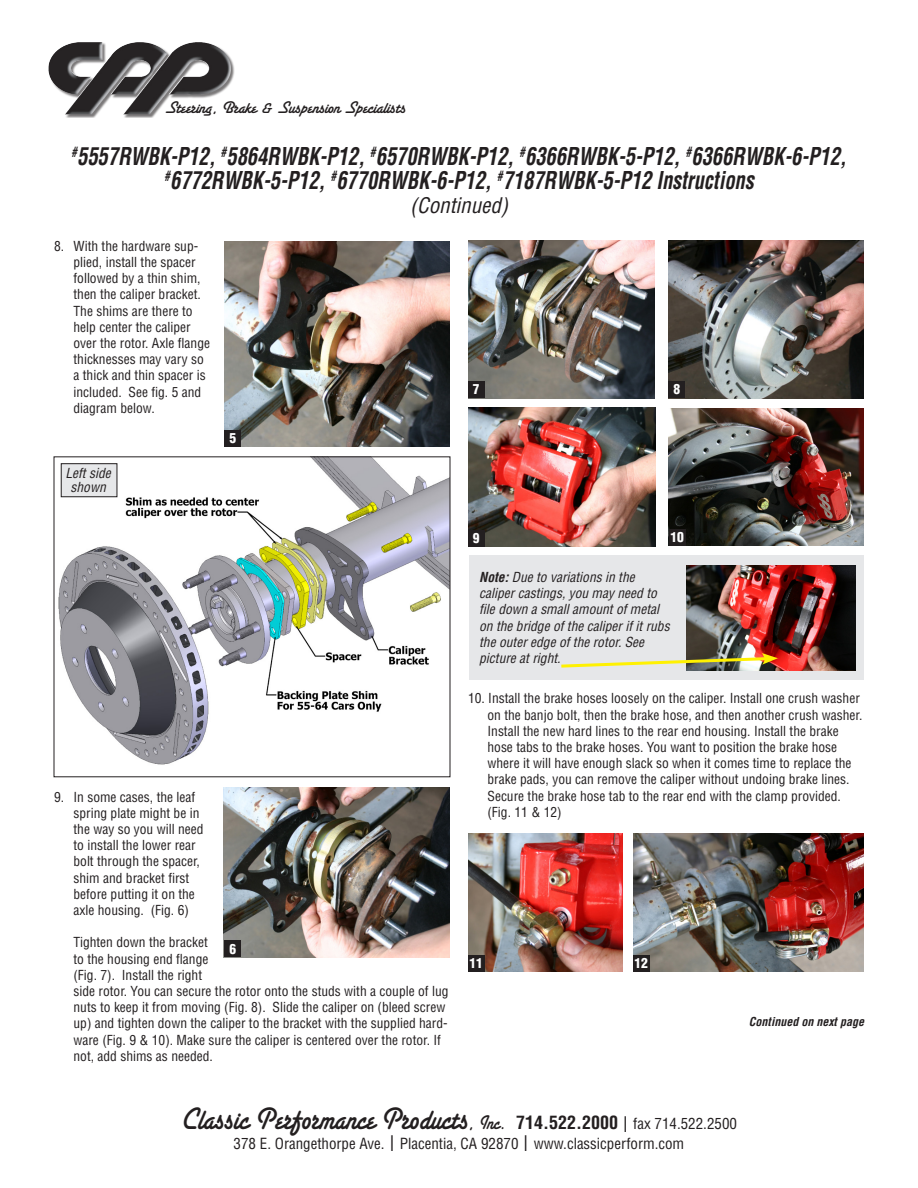
<style>
.page{position:relative;width:918px;height:1188px;background:#fff}
.page>*{position:absolute;margin:0;border:0;box-sizing:border-box;transform-origin:0 0}
.t1{font:33px "Santa Fe Plain";letter-spacing:.005em;color:#231f20;scale:.9 1}
.Headline{font:italic 700 condensed 24px/24px "Helvetica";color:#231f20;text-align:center;scale:.85 1}
.Headline-2{font:italic condensed 21px "Helvetica";color:#231f20}
.t2{font:18px "Santa Fe Plain";color:#231f20}
.t3{font:condensed 15px "Helvetica";color:#231f20}
.Instructions_text{font:condensed 13.5px/16.2px "Helvetica";color:#231f20}
.notes_text{font:italic condensed 13.5px/16.2px "Helvetica";color:#231f20}
.t4{font:900 condensed 13.5px "Helvetica";color:#fff}
.notes_text-2{font:italic 700 condensed 12px "Helvetica";color:#231f20}
.s1{font-weight:700}
.s2{font-size:21px}
.s3{font-family:"Helvetica";font-weight:700;font-stretch:condensed;font-size:18px}
.s4{font-family:"Helvetica";font-stretch:condensed;font-size:21px}
.s5{font-family:"Helvetica";font-stretch:condensed;font-size:15px}
</style>
<div class="page">
<div style="left:49px;top:43px;width:186px;height:75px;background:#231f20;opacity:.6"></div>
<img style="left:129px;top:42px;width:68px;height:65px">
<img style="left:468px;top:241px;width:187px;height:157px">
<img style="left:668px;top:241px;width:196px;height:158px">
<img style="left:468px;top:407px;width:188px;height:139px">
<img style="left:669px;top:408px;width:195px;height:138px">
<img style="left:468px;top:834px;width:154px;height:137px">
<img style="left:633px;top:834px;width:231px;height:138px">
<img style="left:224px;top:787px;width:226px;height:170px">
<div style="left:470px;top:556px;width:394px;height:124px;background:#e6e7e9"></div>
<img style="left:687px;top:566px;width:168px;height:104px">
<svg style="left:561px;top:653px;width:217px;height:16px"></svg>
<img style="left:58px;top:458px;width:390px;height:307px">
<div style="left:61px;top:464px;width:56px;height:33px;background:#e6e7e9"></div>
<div style="left:61px;top:463px;width:56px;height:34px;border:1px solid #231f20"></div>
<img style="left:224px;top:242px;width:226px;height:204px">
<div style="left:225px;top:430px;width:16px;height:16px;background:#231f20"></div>
<div style="left:225px;top:941px;width:16px;height:16px;background:#231f20"></div>
<div style="left:468px;top:381px;width:17px;height:17px;background:#231f20"></div>
<div style="left:669px;top:381px;width:16px;height:17px;background:#231f20"></div>
<div style="left:468px;top:530px;width:17px;height:17px;background:#231f20"></div>
<div style="left:669px;top:529px;width:17px;height:17px;background:#231f20"></div>
<div style="left:468px;top:955px;width:17px;height:16px;background:#231f20"></div>
<div style="left:633px;top:955px;width:16px;height:16px;background:#231f20"></div>
<h3 class="t2" style="left:165px;top:96px;width:243px">Steering, Brake &amp; Suspension Specialists</h3>
<p class="Headline" style="left:71px;top:144px;width:914px"><sup>#</sup>5557RWBK-P12, <sup>#</sup>5864RWBK-P12, <sup>#</sup>6570RWBK-P12, <sup>#</sup>6366RWBK-5-P12, <sup>#</sup>6366RWBK-6-P12, <sup>#</sup>6772RWBK-5-P12, <sup>#</sup>6770RWBK-6-P12, <sup>#</sup>7187RWBK-5-P12 Instructions</p>
<p class="Headline-2" style="left:410px;top:193px;width:99px">(Continued)</p>
<p class="Instructions_text" style="left:74px;top:237px;width:138px;text-indent:-20px">8. With the hardware sup&shy;plied, install the spacer followed by a thin shim, then the caliper bracket.<br>The shims are there to help center the caliper over the rotor. Axle flange thicknesses may vary so a thick and thin spacer is included. See fig. 5 and diagram below.</p>
<p class="notes_text" style="left:65px;top:466px;width:47px;line-height:13.5px;text-align:center">Left side shown</p>
<p class="t4" style="left:230px;top:429px;width:8px">5</p>
<p class="Instructions_text" style="left:74px;top:788px;width:132px;text-indent:-20px">9. In some cases, the leaf spring plate might be in the way so you will need to install the lower rear bolt through the spacer, shim and bracket first before putting it on the axle housing. (Fig. 6)</p>
<p class="Instructions_text" style="left:73px;top:934px;width:377px">Tighten down the bracket<br>to the housing end flange<br>(Fig. 7). Install the right<br>side rotor. You can secure the rotor onto the studs with a couple of lug nuts to keep it from moving (Fig. 8). Slide the caliper on (bleed screw up) and tighten down the caliper to the bracket with the supplied hard&shy;ware (Fig. 9 &amp; 10). Make sure the caliper is centered over the rotor. If not, add shims as needed.</p>
<p class="t4" style="left:230px;top:940px;width:8px">6</p>
<p class="t4" style="left:473px;top:381px;width:8px">7</p>
<p class="t4" style="left:673px;top:381px;width:8px">8</p>
<p class="t4" style="left:473px;top:530px;width:8px">9</p>
<p class="t4" style="left:671px;top:529px;width:15px">10</p>
<p class="notes_text" style="left:479px;top:569px;width:192px"><span class="s1">Note:</span> Due to variations in the caliper castings, you may need to file down a small amount of metal on the bridge of the caliper if it rubs the outer edge of the rotor. See picture at right.</p>
<p class="Instructions_text" style="left:488px;top:690px;width:377px;text-indent:-20px">10. Install the brake hoses loosely on the caliper. Install one crush washer on the banjo bolt, then the brake hose, and then another crush washer.<br>Install the new hard lines to the rear end housing. Install the brake hose tabs to the brake hoses. You want to position the brake hose where it will have enough slack so when it comes time to replace the brake pads, you can remove the caliper without undoing brake lines.<br>Secure the brake hose tab to the rear end with the clamp provided. (Fig. 11 &amp; 12)</p>
<p class="t4" style="left:470px;top:954px;width:15px">11</p>
<p class="t4" style="left:634px;top:954px;width:15px">12</p>
<p class="notes_text-2" style="left:749px;top:1014px;width:117px">Continued on next page</p>
<h1 class="t1" style="left:181px;top:1099px;width:619px">Classic Performance Products<span class="s2">, Inc.</span> <span class="s3">714.522.2000</span> <span class="s4">|</span> <span class="s5">fax 714.522.2500</span></h1>
<p class="t3" style="left:234px;top:1134px;width:452px">378 E. Orangethorpe Ave. <span class="s2">|</span> Placentia, CA 92870 <span class="s2">|</span> www.classicperform.com</p>
</div>
